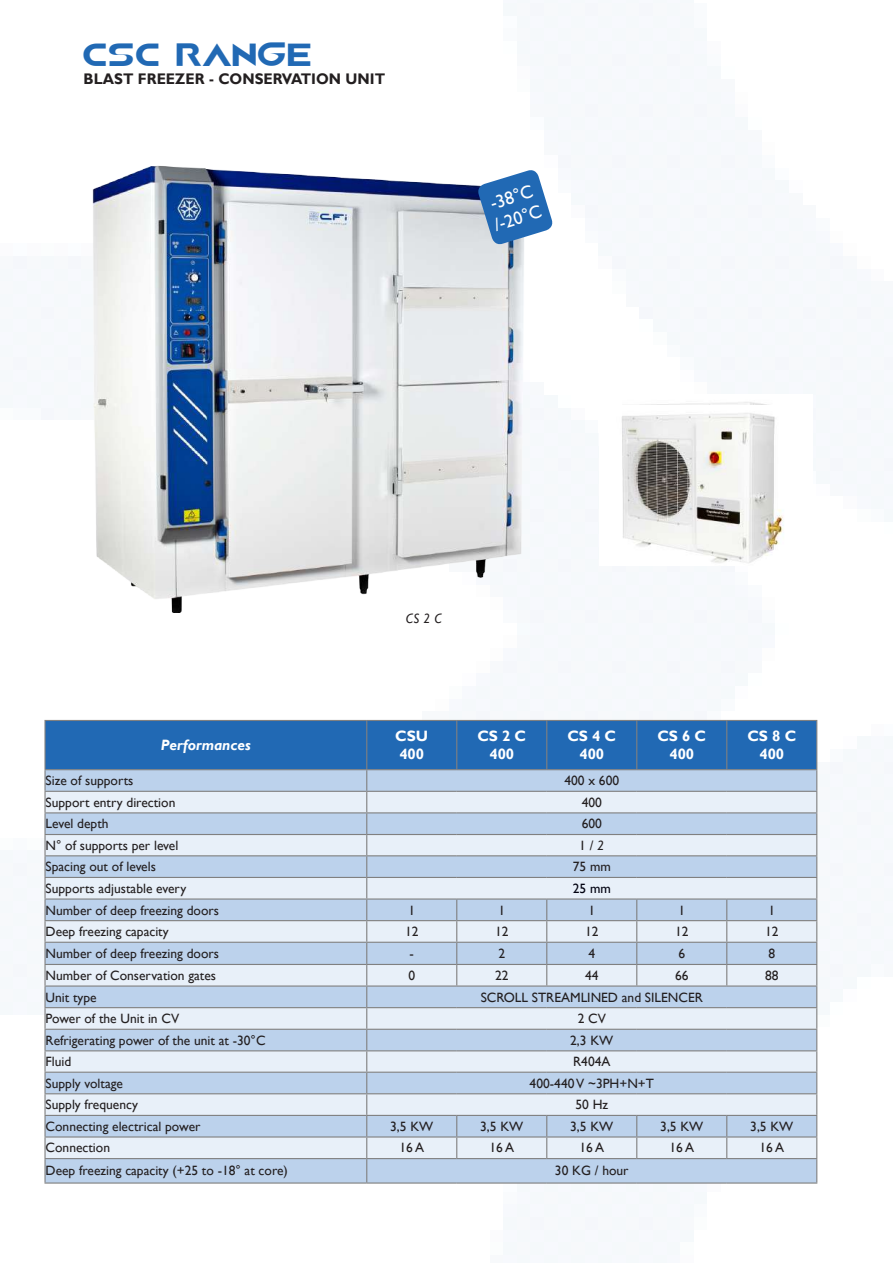
<style>
.page{position:relative;width:893px;height:1263px;background:#fff}
.page>*{position:absolute;margin:0;border:0;box-sizing:border-box;transform-origin:0 0}
.t1{font:30.75px "AIRBORNE GP";letter-spacing:-.15em;color:#2169b4;scale:.95 1}
.t2{font:18px/21.6px "Gill Sans";color:#fff}
.t3{font:700 15.3px "Gill Sans";color:#231f20;scale:.95 1}
.t4{font:700 15px/18px "Gill Sans";color:#fff;text-align:center}
.t5{font:italic 700 15px "Gill Sans";color:#fff}
.t6{font:13.5px "Gill Sans";color:#231f20}
.t7{font:italic 13.5px "Gill Sans";color:#231f20;scale:.95 1}
.t8{font:13.5px "Gill Sans";color:#000110}
.s1{font-style:italic}
</style>
<div class="page">
<img style="left:92px;top:165px;width:432px;height:447px">
<img style="left:640px;top:402px;width:128px;height:3px">
<img style="left:622px;top:413px;width:162px;height:150px">
<svg style="left:476px;top:168px;width:77px;height:78px"></svg>
<hr style="left:44px;top:720px;width:323px;height:1px;background:#808080">
<hr style="left:44px;top:721px;width:2px;height:48px;background:#808080">
<hr style="left:44px;top:769px;width:323px;height:1px;background:#808080">
<hr style="left:44px;top:770px;width:2px;height:21px;background:#808080">
<hr style="left:44px;top:791px;width:323px;height:1px;background:#808080">
<hr style="left:44px;top:792px;width:2px;height:20px;background:#808080">
<hr style="left:44px;top:812px;width:323px;height:1px;background:#808080">
<hr style="left:44px;top:813px;width:2px;height:21px;background:#808080">
<hr style="left:44px;top:834px;width:323px;height:1px;background:#808080">
<hr style="left:44px;top:835px;width:2px;height:20px;background:#808080">
<hr style="left:44px;top:855px;width:323px;height:1px;background:#808080">
<hr style="left:44px;top:856px;width:2px;height:21px;background:#808080">
<hr style="left:44px;top:877px;width:323px;height:1px;background:#808080">
<hr style="left:44px;top:878px;width:2px;height:20px;background:#808080">
<hr style="left:44px;top:898px;width:323px;height:1px;background:#808080">
<hr style="left:44px;top:899px;width:2px;height:21px;background:#808080">
<hr style="left:44px;top:920px;width:323px;height:1px;background:#808080">
<hr style="left:44px;top:921px;width:2px;height:21px;background:#808080">
<hr style="left:44px;top:942px;width:323px;height:1px;background:#808080">
<hr style="left:44px;top:943px;width:2px;height:21px;background:#808080">
<hr style="left:44px;top:964px;width:323px;height:1px;background:#808080">
<hr style="left:44px;top:965px;width:2px;height:20px;background:#808080">
<hr style="left:44px;top:985px;width:323px;height:1px;background:#808080">
<hr style="left:44px;top:986px;width:2px;height:21px;background:#808080">
<hr style="left:44px;top:1007px;width:323px;height:1px;background:#808080">
<hr style="left:44px;top:1008px;width:2px;height:21px;background:#808080">
<hr style="left:44px;top:1029px;width:323px;height:1px;background:#808080">
<hr style="left:44px;top:1030px;width:2px;height:20px;background:#808080">
<hr style="left:44px;top:1050px;width:323px;height:1px;background:#808080">
<hr style="left:44px;top:1051px;width:2px;height:20px;background:#808080">
<hr style="left:44px;top:1071px;width:323px;height:2px;background:#808080">
<hr style="left:44px;top:1073px;width:2px;height:20px;background:#808080">
<hr style="left:44px;top:1093px;width:323px;height:1px;background:#808080">
<hr style="left:44px;top:1094px;width:2px;height:21px;background:#808080">
<hr style="left:44px;top:1115px;width:323px;height:1px;background:#808080">
<hr style="left:44px;top:1116px;width:2px;height:20px;background:#808080">
<hr style="left:44px;top:1136px;width:323px;height:1px;background:#808080">
<hr style="left:44px;top:1137px;width:2px;height:21px;background:#808080">
<hr style="left:44px;top:1158px;width:323px;height:1px;background:#808080">
<hr style="left:44px;top:1159px;width:2px;height:23px;background:#808080">
<svg style="left:45px;top:720px;width:772px;height:462px;background:#bacee5"></svg>
<hr style="left:44px;top:1182px;width:323px;height:1px;background:#808080">
<hr style="left:367px;top:1182px;width:90px;height:1px;background:#808080">
<hr style="left:457px;top:1182px;width:90px;height:1px;background:#808080">
<hr style="left:547px;top:1182px;width:90px;height:1px;background:#808080">
<hr style="left:637px;top:1182px;width:90px;height:1px;background:#808080">
<hr style="left:727px;top:1182px;width:90px;height:1px;background:#808080">
<h1 class="t1" style="left:84px;top:33px;width:248px">CSC RANGE</h1>
<p class="t3" style="left:84px;top:70px;width:319px">BLAST FREEZER - CONSERVATION UNIT</p>
<h2 class="t2" style="left:485px;top:194px;width:50px;rotate:-17deg">-38°C /-20°C</h2>
<p class="t7" style="left:406px;top:611px;width:39px">CS 2 C</p>
<p class="t5" style="left:161px;top:736px;width:91px">Performances</p>
<p class="t4" style="left:395px;top:728px;width:34px;text-align:left">CSU<br>400</p>
<p class="t4" style="left:477px;top:728px;width:50px">CS 2 C<br>400</p>
<p class="t4" style="left:567px;top:728px;width:50px">CS 4 C<br>400</p>
<p class="t4" style="left:657px;top:728px;width:50px">CS 6 C<br>400</p>
<p class="t4" style="left:747px;top:728px;width:50px">CS 8 C<br>400</p>
<p class="t6" style="left:46px;top:773px;width:89px">Size of supports</p>
<p class="t6" style="left:564px;top:773px;width:56px">400 x 600</p>
<p class="t6" style="left:46px;top:794px;width:131px">Support entry direction</p>
<p class="t6" style="left:582px;top:794px;width:22px">400</p>
<p class="t6" style="left:46px;top:816px;width:65px">Level depth</p>
<p class="t6" style="left:582px;top:816px;width:22px">600</p>
<p class="t6" style="left:46px;top:837px;width:134px">N° of supports per level</p>
<p class="t6" style="left:579px;top:837px;width:27px">1 / <span class="s1">2</span></p>
<p class="t6" style="left:46px;top:859px;width:112px">Spacing out of levels</p>
<p class="t6" style="left:573px;top:859px;width:40px">75 mm</p>
<p class="t6" style="left:46px;top:880px;width:142px">Supports adjustable every</p>
<p class="t8" style="left:573px;top:880px;width:40px">25 mm</p>
<p class="t6" style="left:46px;top:902px;width:175px">Number of deep freezing doors</p>
<p class="t6" style="left:408px;top:902px;width:8px">1</p>
<p class="t6" style="left:498px;top:902px;width:8px">1</p>
<p class="t6" style="left:588px;top:902px;width:8px">1</p>
<p class="t6" style="left:678px;top:902px;width:8px">1</p>
<p class="t6" style="left:768px;top:902px;width:8px">1</p>
<p class="t6" style="left:46px;top:924px;width:125px">Deep freezing capacity</p>
<p class="t6" style="left:405px;top:924px;width:15px">12</p>
<p class="t6" style="left:495px;top:924px;width:15px">12</p>
<p class="t6" style="left:585px;top:924px;width:15px">12</p>
<p class="t6" style="left:675px;top:924px;width:15px">12</p>
<p class="t6" style="left:765px;top:924px;width:15px">12</p>
<p class="t6" style="left:46px;top:946px;width:175px">Number of deep freezing doors</p>
<p class="t6" style="left:410px;top:946px;width:6px">-</p>
<p class="t6" style="left:498px;top:946px;width:8px">2</p>
<p class="t6" style="left:588px;top:946px;width:8px">4</p>
<p class="t6" style="left:678px;top:946px;width:8px">6</p>
<p class="t6" style="left:768px;top:946px;width:8px">8</p>
<p class="t6" style="left:46px;top:967px;width:172px">Number of Conservation gates</p>
<p class="t6" style="left:408px;top:967px;width:8px">0</p>
<p class="t6" style="left:495px;top:967px;width:15px">22</p>
<p class="t6" style="left:585px;top:967px;width:15px">44</p>
<p class="t6" style="left:675px;top:967px;width:15px">66</p>
<p class="t6" style="left:765px;top:967px;width:15px">88</p>
<p class="t6" style="left:46px;top:989px;width:53px">Unit type</p>
<p class="t6" style="left:481px;top:989px;width:224px">SCROLL STREAMLINED and SILENCER</p>
<p class="t6" style="left:46px;top:1011px;width:135px">Power of the Unit in CV</p>
<p class="t6" style="left:578px;top:1011px;width:30px">2 CV</p>
<p class="t6" style="left:46px;top:1032px;width:221px">Refrigerating power of the unit at -30°C</p>
<p class="t6" style="left:570px;top:1032px;width:45px">2,3 KW</p>
<p class="t6" style="left:46px;top:1054px;width:27px">Fluid</p>
<p class="t6" style="left:573px;top:1054px;width:39px">R404A</p>
<p class="t6" style="left:46px;top:1075px;width:79px">Supply voltage</p>
<p class="t6" style="left:530px;top:1075px;width:126px">400-440 V ~3PH+N+T</p>
<p class="t6" style="left:46px;top:1097px;width:94px">Supply frequency</p>
<p class="t6" style="left:575px;top:1097px;width:34px">50 Hz</p>
<p class="t6" style="left:46px;top:1118px;width:156px">Connecting electrical power</p>
<p class="t6" style="left:390px;top:1118px;width:45px">3,5 KW</p>
<p class="t6" style="left:480px;top:1118px;width:45px">3,5 KW</p>
<p class="t6" style="left:570px;top:1118px;width:45px">3,5 KW</p>
<p class="t6" style="left:660px;top:1118px;width:45px">3,5 KW</p>
<p class="t6" style="left:750px;top:1118px;width:45px">3,5 KW</p>
<p class="t6" style="left:46px;top:1140px;width:66px">Connection</p>
<p class="t6" style="left:399px;top:1140px;width:26px">16 A</p>
<p class="t6" style="left:489px;top:1140px;width:26px">16 A</p>
<p class="t6" style="left:579px;top:1140px;width:26px">16 A</p>
<p class="t6" style="left:669px;top:1140px;width:26px">16 A</p>
<p class="t6" style="left:759px;top:1140px;width:26px">16 A</p>
<p class="t6" style="left:46px;top:1163px;width:244px">Deep freezing capacity (+25 to -18° at core)</p>
<p class="t6" style="left:555px;top:1163px;width:75px">30 KG / hour</p>
</div>
